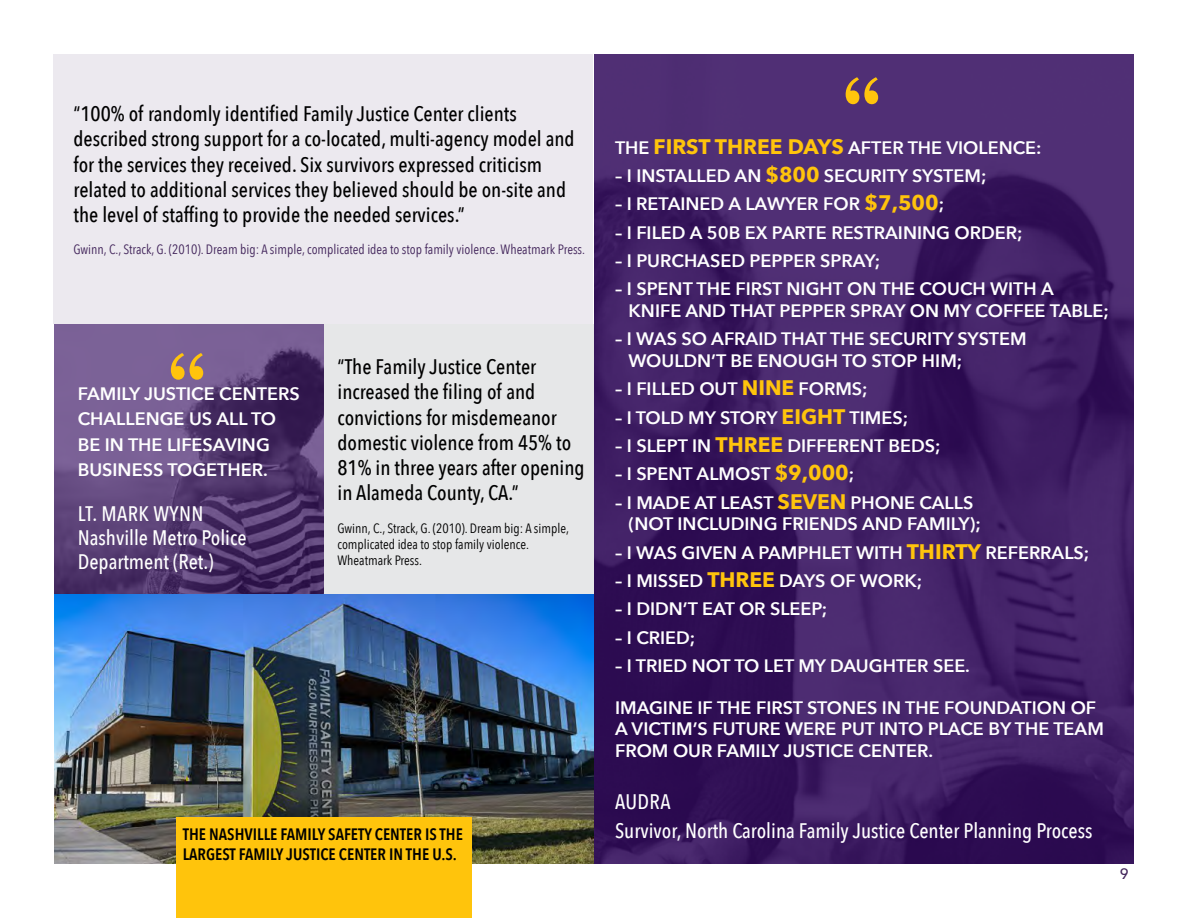
<style>
.page{position:relative;width:1188px;height:918px;background:#fff}
.page>*{position:absolute;margin:0;border:0;box-sizing:border-box;transform-origin:0 0}
.t1{font:500 21px/25.2px "Avenir Next Condensed";color:#000}
.t2{font:500 21px/24px "Avenir Next Condensed";color:#fff}
.t3{font:600 18px/21.6px "Avenir Next";color:#fff}
.t4{font:600 16.5px "Avenir Next Condensed";color:#000}
.t5{font:500 15px "Avenir Next";color:#42255b}
.t6{font:13.5px "Avenir Next Condensed";color:#42255b}
.t7{font:13.5px/16.2px "Avenir Next Condensed";color:#000}
.s1{font-weight:700;font-size:21px;color:#ffc40c}
</style>
<div class="page">
<div style="left:53px;top:54px;width:540px;height:270px;background:#ece9ef"></div>
<div style="left:324px;top:324px;width:270px;height:270px;background:#e6e7e8"></div>
<img style="left:594px;top:54px;width:540px;height:810px">
<svg style="left:846px;top:77px;width:32px;height:27px"></svg>
<img style="left:54px;top:594px;width:540px;height:270px">
<div style="left:176px;top:818px;width:296px;height:100px;background:#ffc40c"></div>
<img style="left:54px;top:324px;width:270px;height:270px">
<svg style="left:171px;top:353px;width:32px;height:27px"></svg>
<p class="t1" style="left:74px;top:101px;width:503px">“100% of randomly identified Family Justice Center clients described strong support for a co-located, multi-agency model and for the services they received. Six survivors expressed criticism related to additional services they believed should be on-site and the level of staffing to provide the needed services.”</p>
<p class="t6" style="left:74px;top:238px;width:513px">Gwinn, C., Strack, G. (2010). Dream big: A simple, complicated idea to stop family violence. Wheatmark Press.</p>
<p class="t3" style="left:78px;top:381px;width:223px;line-height:25.2px">FAMILY JUSTICE CENTERS<br>CHALLENGE US ALL TO<br>BE IN THE LIFESAVING<br>BUSINESS TOGETHER.</p>
<p class="t2" style="left:78px;top:502px;width:170px">LT. MARK WYNN<br>Nashville Metro Police<br>Department (Ret.)</p>
<p class="t1" style="left:338px;top:354px;width:249px">“The Family Justice Center increased the filing of and convictions for misdemeanor domestic violence from 45% to<br>81% in three years after opening in Alameda County, CA.”</p>
<p class="t7" style="left:338px;top:519px;width:233px">Gwinn, C., Strack, G. (2010). Dream big: A simple, complicated idea to stop family violence.<br>Wheatmark Press.</p>
<p class="t3" style="left:615px;top:136px;width:428px">THE <span class="s1">FIRST THREE DAYS</span> AFTER THE VIOLENCE:</p>
<p class="t3" style="left:615px;top:164px;width:373px">– I INSTALLED AN <span class="s1">$800</span> SECURITY SYSTEM;</p>
<p class="t3" style="left:615px;top:193px;width:331px">– I RETAINED A LAWYER FOR <span class="s1">$7,500</span>;</p>
<p class="t3" style="left:615px;top:221px;width:409px">– I FILED A 50B EX PARTE RESTRAINING ORDER;</p>
<p class="t3" style="left:615px;top:249px;width:267px">– I PURCHASED PEPPER SPRAY;</p>
<p class="t3" style="left:629px;top:278px;width:482px;text-indent:-14px">– I SPENT THE FIRST NIGHT ON THE COUCH WITH A<br>KNIFE AND THAT PEPPER SPRAY ON MY COFFEE TABLE;</p>
<p class="t3" style="left:628px;top:328px;width:400px;text-indent:-13px">– I WAS SO AFRAID THAT THE SECURITY SYSTEM<br>WOULDN’T BE ENOUGH TO STOP HIM;</p>
<p class="t3" style="left:615px;top:378px;width:254px">– I FILLED OUT <span class="s1">NINE</span> FORMS;</p>
<p class="t3" style="left:615px;top:406px;width:295px">– I TOLD MY STORY <span class="s1">EIGHT</span> TIMES;</p>
<p class="t3" style="left:615px;top:434px;width:327px">– I SLEPT IN <span class="s1">THREE</span> DIFFERENT BEDS;</p>
<p class="t3" style="left:615px;top:463px;width:241px">– I SPENT ALMOST <span class="s1">$9,000</span>;</p>
<p class="t3" style="left:629px;top:491px;width:354px;text-indent:-13px">– I MADE AT LEAST <span class="s1">SEVEN</span> PHONE CALLS (NOT INCLUDING FRIENDS AND FAMILY);</p>
<p class="t3" style="left:615px;top:541px;width:476px">– I WAS GIVEN A PAMPHLET WITH <span class="s1">THIRTY</span> REFERRALS;</p>
<p class="t3" style="left:615px;top:569px;width:309px">– I MISSED <span class="s1">THREE</span> DAYS OF WORK;</p>
<p class="t3" style="left:615px;top:598px;width:214px">– I DIDN’T EAT OR SLEEP;</p>
<p class="t3" style="left:615px;top:626px;width:82px">– I CRIED;</p>
<p class="t3" style="left:615px;top:654px;width:356px">– I TRIED NOT TO LET MY DAUGHTER SEE.</p>
<p class="t3" style="left:615px;top:696px;width:490px">IMAGINE IF THE FIRST STONES IN THE FOUNDATION OF<br>A VICTIM’S FUTURE WERE PUT INTO PLACE BY THE TEAM<br>FROM OUR FAMILY JUSTICE CENTER.</p>
<p class="t2" style="left:615px;top:790px;width:57px">AUDRA</p>
<p class="t4" style="left:183px;top:820px;width:282px">THE NASHVILLE FAMILY SAFETY CENTER IS THE</p>
<p class="t2" style="left:615px;top:818px;width:479px">Survivor, North Carolina Family Justice Center Planning Process</p>
<p class="t4" style="left:183px;top:840px;width:276px">LARGEST FAMILY JUSTICE CENTER IN THE U.S.</p>
<p class="t5" style="left:1120px;top:861px;width:10px">9</p>
</div>
